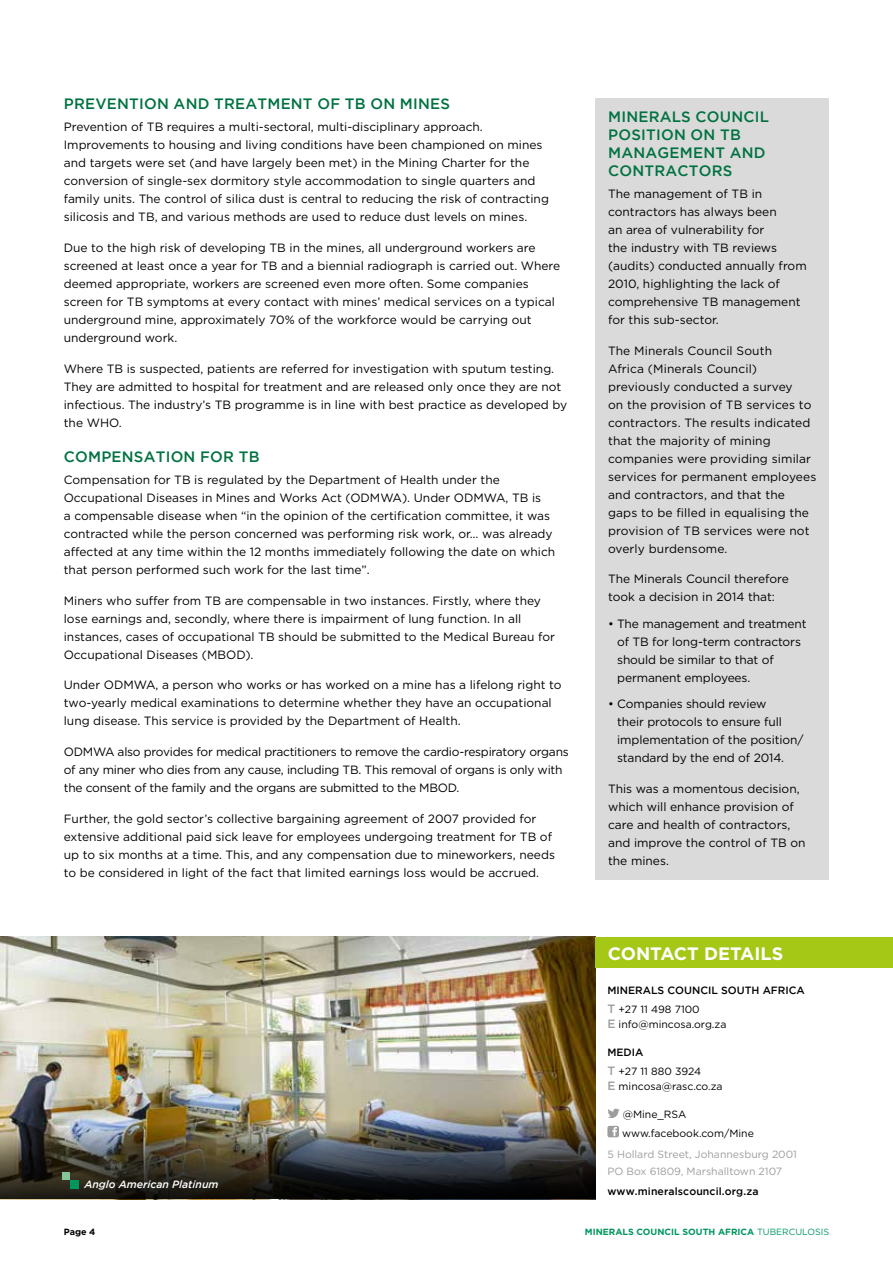
<style>
.page{position:relative;width:893px;height:1263px;background:#fff}
.page>*{position:absolute;margin:0;border:0;box-sizing:border-box;transform-origin:0 0}
.t1{font:700 18px "Gotham";color:#fff}
.t2{font:500 15px/18px "Gotham";letter-spacing:.015em;color:#007241}
.t3{font:12px/18px "Gotham";color:#000}
.t4{font:12px/18px "Gotham";letter-spacing:-.02em;color:#000}
.t5{font:10.5px/19.2px "Gotham";color:#000}
.t6{font:500 10.5px/19.2px "Gotham";color:#000}
.t7{font:10.5px/16.5px "Gotham";color:#9d9d9c}
.t8{font:italic 500 10.5px "Gotham";color:#fff}
.t9{font:700 9px "Gotham";color:#00975f}
.t10{font:700 9px "Gotham";color:#000}
.s1{font-size:12px;color:#9d9d9c}
.s2{font-weight:400}
.s3{font-weight:500;font-size:12px;color:#9d9d9c}
.s4{font-weight:500}
</style>
<div class="page">
<img style="left:0;top:936px;width:595px;height:263px">
<div style="left:595px;top:936px;width:298px;height:31px;background:#a5c715"></div>
<svg style="left:608px;top:1109px;width:12px;height:9px"></svg>
<div style="left:607px;top:1126px;width:12px;height:11px;background:#9d9d9c;border-radius:2px"></div>
<svg style="left:612px;top:1127px;width:5px;height:9px"></svg>
<div style="left:595px;top:98px;width:234px;height:781px;background:#dadada"></div>
<div style="left:63px;top:1172px;width:7px;height:7px;background:#85c597"></div>
<div style="left:70px;top:1179px;width:9px;height:9px;background:#00975f"></div>
<p class="t2" style="left:64px;top:94px;width:388px">PREVENTION AND TREATMENT OF TB ON MINES</p>
<p class="t3" style="left:64px;top:117px;width:487px">Prevention of TB requires a multi-sectoral, multi-disciplinary approach.<br>Improvements to housing and living conditions have been championed on mines and targets were set (and have largely been met) in the Mining Charter for the conversion of single-sex dormitory style accommodation to single quarters and family units. The control of silica dust is central to reducing the risk of contracting silicosis and TB, and various methods are used to reduce dust levels on mines.</p>
<p class="t3" style="left:64px;top:238px;width:498px">Due to the high risk of developing TB in the mines, all underground workers are screened at least once a year for TB and a biennial radiograph is carried out. Where deemed appropriate, workers are screened even more often. Some companies screen for TB symptoms at every contact with mines’ medical services on a typical underground mine, approximately 70% of the workforce would be carrying out underground work.</p>
<p class="t3" style="left:64px;top:359px;width:505px">Where TB is suspected, patients are referred for investigation with sputum testing.<br>They are admitted to hospital for treatment and are released only once they are not infectious. The industry’s TB programme is in line with best practice as developed by the WHO.</p>
<p class="t2" style="left:64px;top:447px;width:197px">COMPENSATION FOR TB</p>
<p class="t3" style="left:64px;top:470px;width:493px">Compensation for TB is regulated by the Department of Health under the Occupational Diseases in Mines and Works Act (ODMWA). Under ODMWA, TB is<br>a compensable disease when “in the opinion of the certification committee, it was contracted while the person concerned was performing risk work, or… was already affected at any time within the 12 months immediately following the date on which that person performed such work for the last time”.</p>
<p class="t3" style="left:64px;top:591px;width:493px">Miners who suffer from TB are compensable in two instances. Firstly, where they lose earnings and, secondly, where there is impairment of lung function. In all instances, cases of occupational TB should be submitted to the Medical Bureau for Occupational Diseases (MBOD).</p>
<p class="t3" style="left:64px;top:676px;width:499px">Under ODMWA, a person who works or has worked on a mine has a lifelong right to two-yearly medical examinations to determine whether they have an occupational lung disease. This service is provided by the Department of Health.</p>
<p class="t4" style="left:64px;top:743px;width:506px">ODMWA also provides for medical practitioners to remove the cardio-respiratory organs of any miner who dies from any cause, including TB. This removal of organs is only with the consent of the family and the organs are submitted to the MBOD.</p>
<p class="t3" style="left:64px;top:809px;width:493px">Further, the gold sector’s collective bargaining agreement of 2007 provided for extensive additional paid sick leave for employees undergoing treatment for TB of up to six months at a time. This, and any compensation due to mineworkers, needs to be considered in light of the fact that limited earnings loss would be accrued.</p>
<p class="t8" style="left:84px;top:1178px;width:136px">Anglo American Platinum</p>
<p class="t2" style="left:608px;top:107px;width:162px">MINERALS COUNCIL<br>POSITION ON TB<br>MANAGEMENT AND<br>CONTRACTORS</p>
<p class="t3" style="left:608px;top:184px;width:200px">The management of TB in contractors has always been<br>an area of vulnerability for<br>the industry with TB reviews (audits) conducted annually from<br>2010, highlighting the lack of comprehensive TB management for this sub-sector.</p>
<p class="t3" style="left:608px;top:341px;width:210px">The Minerals Council South<br>Africa (Minerals Council) previously conducted a survey<br>on the provision of TB services to contractors. The results indicated that the majority of mining companies were providing similar services for permanent employees and contractors, and that the gaps to be filled in equalising the provision of TB services were not overly burdensome.</p>
<p class="t3" style="left:608px;top:570px;width:182px">The Minerals Council therefore took a decision in 2014 that:</p>
<p class="t3" style="left:617px;top:614px;width:191px;text-indent:-9px">• The management and treatment of TB for long-term contractors should be similar to that of permanent employees.</p>
<p class="t3" style="left:617px;top:695px;width:188px;text-indent:-9px">• Companies should review<br>their protocols to ensure full implementation of the position/ standard by the end of 2014.</p>
<p class="t3" style="left:608px;top:780px;width:199px">This was a momentous decision, which will enhance provision of care and health of contractors, and improve the control of TB on the mines.</p>
<h1 class="t1" style="left:608px;top:943px;width:177px">CONTACT DETAILS</h1>
<p class="t6" style="left:607px;top:980px;width:199px">MINERALS COUNCIL SOUTH AFRICA<br><span class="s1">T</span> <span class="s2">+27 11 498 7100</span></p>
<p class="t5" style="left:607px;top:1015px;width:121px"><span class="s3">E</span> info@mincosa.org.za</p>
<p class="t5" style="left:607px;top:1042px;width:95px"><span class="s4">MEDIA<br></span><span class="s3">T</span> +27 11 880 3924</p>
<p class="t5" style="left:607px;top:1077px;width:117px"><span class="s3">E</span> mincosa@rasc.co.za</p>
<p class="t5" style="left:622px;top:1104px;width:133px">@Mine_RSA www.facebook.com/Mine</p>
<p class="t7" style="left:607px;top:1146px;width:191px">5 Hollard Street, Johannesburg 2001<br>PO Box 61809, Marshalltown 2107</p>
<p class="t6" style="left:607px;top:1181px;width:153px">www.mineralscouncil.org.za</p>
<p class="t10" style="left:64px;top:1226px;width:33px">Page 4</p>
<p class="t9" style="left:585px;top:1226px;width:246px">MINERALS COUNCIL SOUTH AFRICA <span class="s2">TUBERCULOSIS</span></p>
</div>
